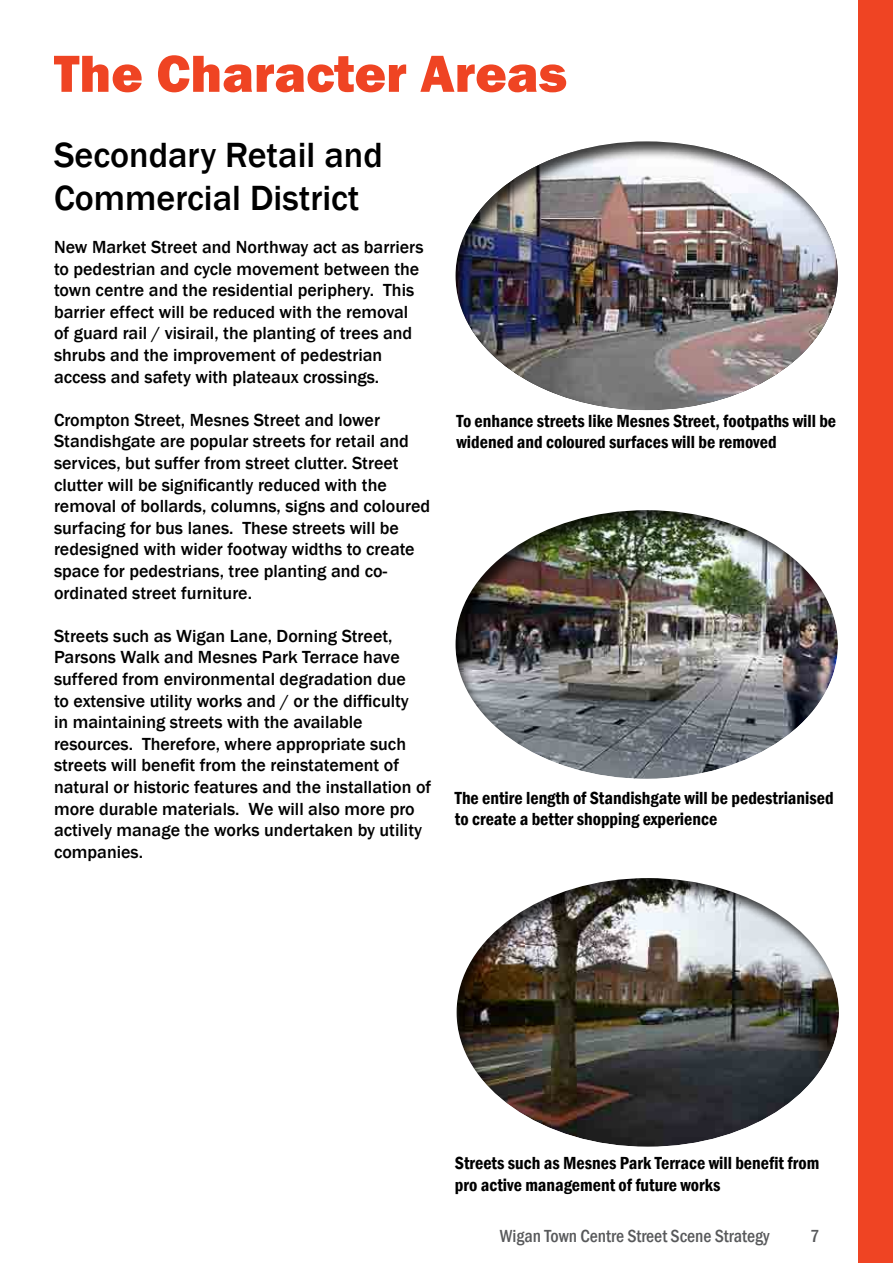
<style>
.page{position:relative;width:893px;height:1263px;background:#fff}
.page>*{position:absolute;margin:0;border:0;box-sizing:border-box;transform-origin:0 0}
.t1{font:800 54px "Franklin Gothic";color:#ef4423}
.t2{font:500 36px "Franklin Gothic";color:#000}
.t3{font:500 18px/21.6px "Franklin Gothic";color:#000}
.t4{font:600 condensed 18px/21.6px "Franklin Gothic";color:#000}
.t5{font:500 condensed 18px "Franklin Gothic";color:#58595b}
</style>
<div class="page">
<div style="left:859px;top:0;width:34px;height:1263px;background:#ef4423"></div>
<div style="left:455px;top:140px;width:384px;height:272px;background:#000;opacity:.75"></div>
<div style="left:455px;top:509px;width:384px;height:271px;background:#000;opacity:.75"></div>
<div style="left:456px;top:877px;width:384px;height:271px;background:#000;opacity:.75"></div>
<h1 class="t1" style="left:54px;top:39px;width:515px">The Character Areas</h1>
<p class="t2" style="left:54px;top:132px;width:330px">Secondary Retail and</p>
<h1 class="t2" style="left:54px;top:176px;width:307px">Commercial District</h1>
<p class="t3" style="left:54px;top:236px;width:371px">New Market Street and Northway act as barriers to pedestrian and cycle movement between the town centre and the residential periphery. This barrier effect will be reduced with the removal of guard rail / visirail, the planting of trees and shrubs and the improvement of pedestrian access and safety with plateaux crossings.</p>
<p class="t3" style="left:54px;top:409px;width:356px">Crompton Street, Mesnes Street and lower<br>Standishgate are popular streets for retail and services, but suffer from street clutter. Street</p>
<p class="t3" style="left:54px;top:474px;width:334px">clutter will be significantly reduced with the</p>
<p class="t3" style="left:54px;top:496px;width:378px">removal of bollards, columns, signs and coloured surfacing for bus lanes. These streets will be redesigned with wider footway widths to create space for pedestrians, tree planting and co&shy;ordinated street furniture.</p>
<p class="t3" style="left:54px;top:625px;width:354px">Streets such as Wigan Lane, Dorning Street,<br>Parsons Walk and Mesnes Park Terrace have suffered from environmental degradation due</p>
<p class="t3" style="left:54px;top:690px;width:356px">to extensive utility works and / or the difficulty</p>
<p class="t3" style="left:54px;top:712px;width:354px">in maintaining streets with the available resources. Therefore, where appropriate such</p>
<p class="t3" style="left:54px;top:755px;width:347px">streets will benefit from the reinstatement of</p>
<p class="t3" style="left:54px;top:776px;width:379px">natural or historic features and the installation of more durable materials. We will also more pro actively manage the works undertaken by utility companies.</p>
<p class="t4" style="left:457px;top:409px;width:381px">To enhance streets like Mesnes Street, footpaths will be widened and coloured surfaces will be removed</p>
<p class="t4" style="left:455px;top:786px;width:380px">The entire length of Standishgate will be pedestrianised to create a better shopping experience</p>
<p class="t4" style="left:455px;top:1152px;width:366px">Streets such as Mesnes Park Terrace will benefit from</p>
<p class="t4" style="left:455px;top:1174px;width:267px">pro active management of future works</p>
<p class="t5" style="left:500px;top:1224px;width:271px">Wigan Town Centre Street Scene Strategy</p>
<p class="t5" style="left:810px;top:1224px;width:11px">7</p>
</div>
